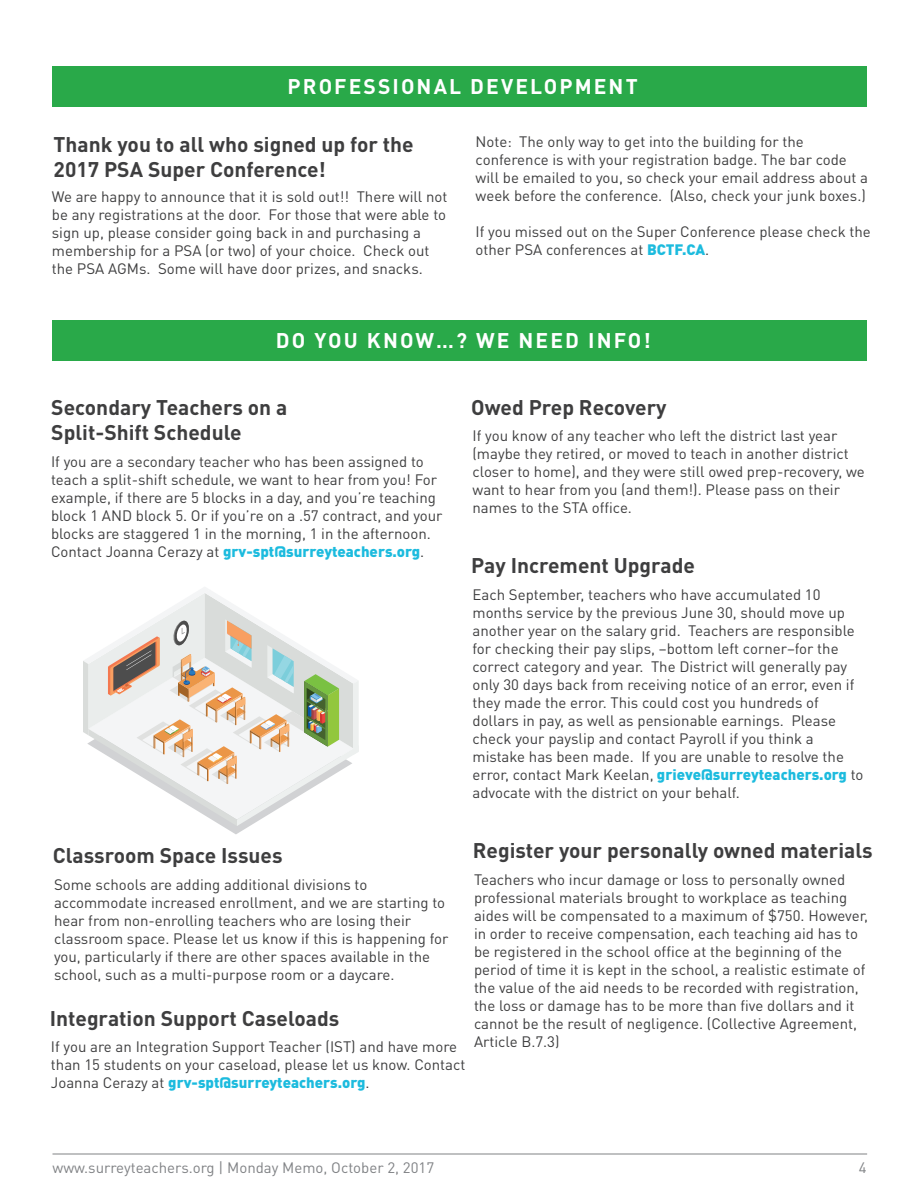
<style>
.page{position:relative;width:918px;height:1188px;background:#fff}
.page>*{position:absolute;margin:0;border:0;box-sizing:border-box;transform-origin:0 0}
.t1{font:700 21px/25.2px "DIN Pro";color:#3e3e3f}
.t2{font:700 21px "DIN Pro";letter-spacing:.1em;color:#fff}
.t3{font:15px/18px "DIN Pro";color:#3e3e3f}
.t4{font:15px "DIN Pro";color:#808285}
.s1{font-weight:900;color:#1cbbde}
</style>
<div class="page">
<svg style="left:83px;top:587px;width:276px;height:247px"></svg>
<div style="left:52px;top:66px;width:815px;height:40px;background:#29a949"></div>
<div style="left:52px;top:320px;width:815px;height:40px;background:#29a949"></div>
<hr style="left:52px;top:1154px;width:815px;height:1px;background:#808285">
<h1 class="t2" style="left:288px;top:72px;width:352px">PROFESSIONAL DEVELOPMENT</h1>
<h1 class="t1" style="left:54px;top:131px;width:362px">Thank you to all who signed up for the<br>2017 PSA Super Conference!</h1>
<p class="t3" style="left:52px;top:187px;width:397px">We are happy to announce that it is sold out!! There will not be any registrations at the door. For those that were able to sign up, please consider going back in and purchasing a membership for a PSA (or two) of your choice. Check out the PSA AGMs. Some will have door prizes, and snacks.</p>
<p class="t3" style="left:476px;top:132px;width:394px">Note: The only way to get into the building for the conference is with your registration badge. The bar code will be emailed to you, so check your email address about a week before the conference. (Also, check your junk boxes.)</p>
<p class="t3" style="left:476px;top:222px;width:397px">If you missed out on the Super Conference please check the other PSA conferences at <span class="s1">BCTF.CA</span>.</p>
<h1 class="t2" style="left:276px;top:326px;width:376px">DO YOU KNOW…? WE NEED INFO!</h1>
<h1 class="t1" style="left:51px;top:394px;width:237px">Secondary Teachers on a<br>Split-Shift Schedule</h1>
<p class="t3" style="left:51px;top:452px;width:393px">If you are a secondary teacher who has been assigned to teach a split-shift schedule, we want to hear from you! For example, if there are 5 blocks in a day, and you’re teaching block 1 AND block 5. Or if you’re on a .57 contract, and your blocks are staggered 1 in the morning, 1 in the afternoon.<br>Contact Joanna Cerazy at <span class="s1">grv-spt@surreyteachers.org</span>.</p>
<h1 class="t1" style="left:471px;top:394px;width:197px">Owed Prep Recovery</h1>
<p class="t3" style="left:472px;top:426px;width:394px">If you know of any teacher who left the district last year (maybe they retired, or moved to teach in another district closer to home), and they were still owed prep-recovery, we want to hear from you (and them!). Please pass on their names to the STA office.</p>
<h1 class="t1" style="left:471px;top:552px;width:225px">Pay Increment Upgrade</h1>
<p class="t3" style="left:472px;top:585px;width:393px">Each September, teachers who have accumulated 10 months service by the previous June 30, should move up another year on the salary grid. Teachers are responsible for checking their pay slips, –bottom left corner–for the correct category and year. The District will generally pay only 30 days back from receiving notice of an error, even if they made the error. This could cost you hundreds of dollars in pay, as well as pensionable earnings. Please check your payslip and contact Payroll if you think a mistake has been made. If you are unable to resolve the error, contact Mark Keelan, <span class="s1">grieve@surreyteachers.org</span> to advocate with the district on your behalf.</p>
<h1 class="t1" style="left:53px;top:842px;width:231px">Classroom Space Issues</h1>
<p class="t3" style="left:54px;top:875px;width:396px">Some schools are adding additional divisions to accommodate increased enrollment, and we are starting to hear from non-enrolling teachers who are losing their classroom space. Please let us know if this is happening for you, particularly if there are other spaces available in the school, such as a multi-purpose room or a daycare.</p>
<h1 class="t1" style="left:50px;top:1005px;width:291px">Integration Support Caseloads</h1>
<p class="t3" style="left:51px;top:1037px;width:416px">If you are an Integration Support Teacher (IST) and have more than 15 students on your caseload, please let us know. Contact<br>Joanna Cerazy at <span class="s1">grv-spt@surreyteachers.org</span>.</p>
<h1 class="t1" style="left:473px;top:837px;width:401px">Register your personally owned materials</h1>
<p class="t3" style="left:474px;top:870px;width:396px">Teachers who incur damage or loss to personally owned professional materials brought to workplace as teaching aides will be compensated to a maximum of $750. However, in order to receive compensation, each teaching aid has to be registered in the school office at the beginning of the period of time it is kept in the school, a realistic estimate of the value of the aid needs to be recorded with registration, the loss or damage has to be more than five dollars and it cannot be the result of negligence. (Collective Agreement, Article B.7.3)</p>
<p class="t4" style="left:53px;top:1158px;width:383px">www.surreyteachers.org | Monday Memo, October 2, 2017</p>
<p class="t4" style="left:859px;top:1158px;width:9px">4</p>
</div>
